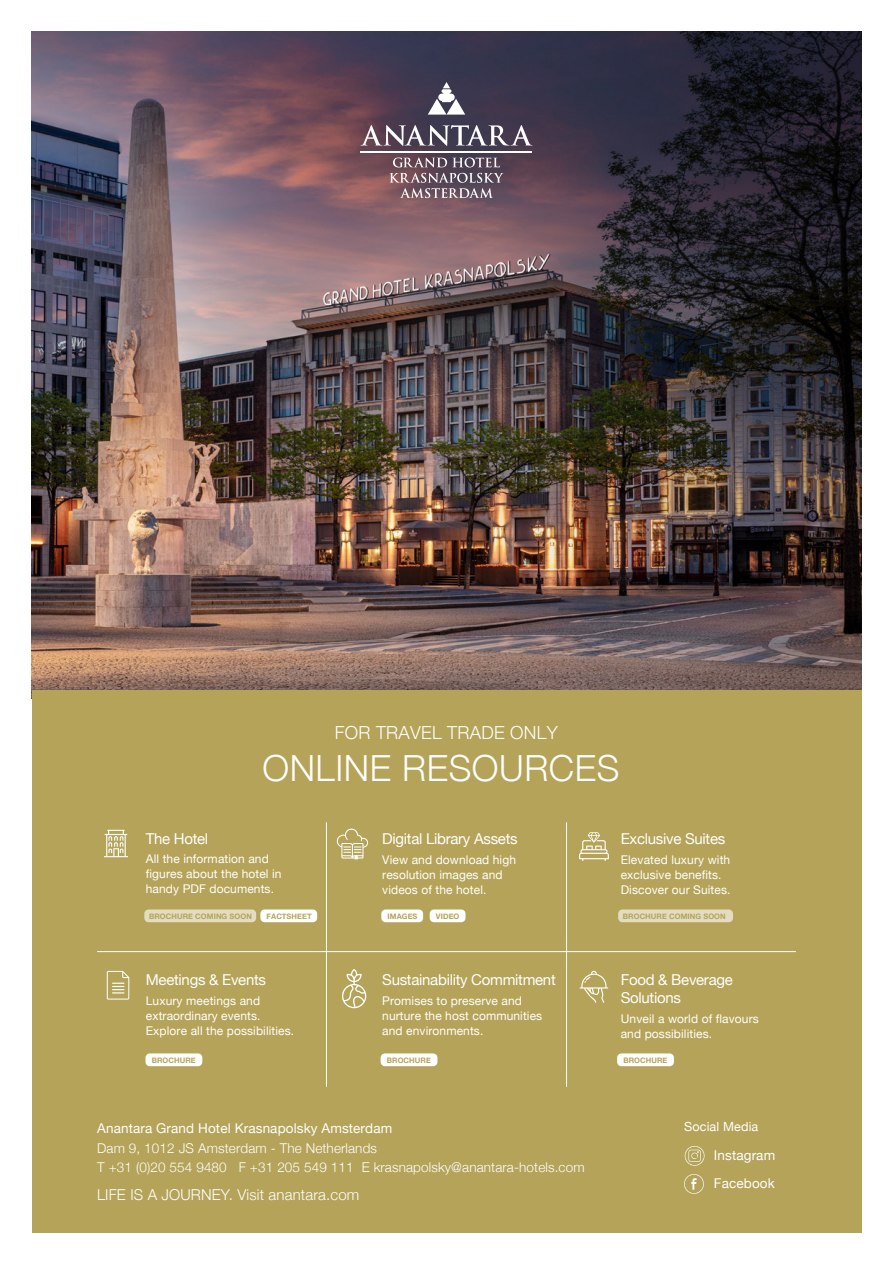
<style>
.page{position:relative;width:893px;height:1263px;background:#fff}
.page>*{position:absolute;margin:0;border:0;box-sizing:border-box;transform-origin:0 0}
.t1{font:300 36px "Helvetica Neue";letter-spacing:.015em;color:#fff}
.t2{font:300 18px "Helvetica Neue";letter-spacing:.015em;color:#fff}
.t3{font:15px/18px "Helvetica Neue";letter-spacing:-.02em;color:#fff}
.t4{font:300 15px "Helvetica Neue";letter-spacing:.01em;color:#fff}
.t5{font:300 13.5px/19.5px "Helvetica Neue";letter-spacing:.01em;color:#fff}
.t6{font:13.5px "Helvetica Neue";letter-spacing:.01em;color:#fff}
.t7{font:12.6px "Helvetica Neue";letter-spacing:.01em;color:#fff}
.t8{font:12px/15px "Helvetica Neue";letter-spacing:.01em;color:#fff}
.t9{font:700 7.5px "Helvetica Neue";letter-spacing:.01em;color:#b4a358}
</style>
<div class="page">
<img style="left:32px;top:32px;width:829px;height:658px">
<div style="left:32px;top:690px;width:829px;height:543px;background:#b4a358"></div>
<div style="left:381px;top:909px;width:42px;height:13px;background:#fff;border-radius:4px"></div>
<div style="left:430px;top:909px;width:35px;height:13px;background:#fff;border-radius:4px"></div>
<div style="left:618px;top:909px;width:115px;height:13px;background:#e3dcc0;border-radius:4px"></div>
<hr style="left:326px;top:822px;width:1px;height:265px;background:#fff">
<hr style="left:566px;top:822px;width:1px;height:265px;background:#fff">
<hr style="left:97px;top:951px;width:699px;height:1px;background:#fff">
<svg style="left:107px;top:971px;width:22px;height:28px"></svg>
<svg style="left:580px;top:971px;width:28px;height:32px"></svg>
<svg style="left:579px;top:832px;width:30px;height:29px"></svg>
<svg style="left:104px;top:830px;width:24px;height:27px"></svg>
<svg style="left:336px;top:828px;width:32px;height:32px"></svg>
<div style="left:381px;top:1053px;width:56px;height:13px;background:#fff;border-radius:4px"></div>
<div style="left:617px;top:1053px;width:57px;height:13px;background:#fff;border-radius:4px"></div>
<div style="left:145px;top:1053px;width:57px;height:13px;background:#fff;border-radius:4px"></div>
<svg style="left:342px;top:969px;width:24px;height:39px"></svg>
<div style="left:260px;top:909px;width:57px;height:13px;background:#fff;border-radius:4px"></div>
<div style="left:144px;top:909px;width:112px;height:13px;background:#e3dcc0;border-radius:4px"></div>
<svg style="left:684px;top:1174px;width:20px;height:20px"></svg>
<svg style="left:685px;top:1146px;width:19px;height:20px"></svg>
<hr style="left:361px;top:151px;width:171px;height:1px;background:#fff">
<svg style="left:393px;top:157px;width:107px;height:10px"></svg>
<svg style="left:390px;top:173px;width:113px;height:25px"></svg>
<svg style="left:428px;top:82px;width:37px;height:33px"></svg>
<svg style="left:361px;top:125px;width:171px;height:21px"></svg>
<h2 class="t2" style="left:335px;top:718px;width:224px">FOR TRAVEL TRADE ONLY</h2>
<h1 class="t1" style="left:262px;top:739px;width:358px">ONLINE RESOURCES</h1>
<p class="t3" style="left:146px;top:830px;width:64px">The Hotel</p>
<p class="t8" style="left:146px;top:852px;width:137px">All the information and figures about the hotel in handy PDF documents.</p>
<p class="t9" style="left:149px;top:910px;width:104px">BROCHURE COMING SOON</p>
<p class="t9" style="left:267px;top:910px;width:47px">FACTSHEET</p>
<p class="t3" style="left:146px;top:972px;width:122px">Meetings &amp; Events</p>
<p class="t8" style="left:146px;top:994px;width:150px">Luxury meetings and extraordinary events.<br>Explore all the possibilities.</p>
<p class="t3" style="left:382px;top:831px;width:137px">Digital Library Assets</p>
<p class="t8" style="left:382px;top:852px;width:135px">View and download high resolution images and videos of the hotel.</p>
<p class="t3" style="left:621px;top:831px;width:106px">Exclusive Suites</p>
<p class="t8" style="left:621px;top:852px;width:111px">Elevated luxury with exclusive benefits.<br>Discover our Suites.</p>
<p class="t9" style="left:388px;top:910px;width:31px">IMAGES</p>
<p class="t9" style="left:436px;top:910px;width:25px">VIDEO</p>
<p class="t9" style="left:623px;top:910px;width:104px">BROCHURE COMING SOON</p>
<p class="t3" style="left:382px;top:972px;width:175px">Sustainability Commitment</p>
<p class="t8" style="left:382px;top:994px;width:161px">Promises to preserve and nurture the host communities and environments.</p>
<p class="t3" style="left:621px;top:972px;width:114px">Food &amp; Beverage<br>Solutions</p>
<p class="t8" style="left:621px;top:1012px;width:140px">Unveil a world of flavours and possibilities.</p>
<p class="t9" style="left:152px;top:1054px;width:46px">BROCHURE</p>
<p class="t9" style="left:387px;top:1054px;width:46px">BROCHURE</p>
<p class="t9" style="left:623px;top:1054px;width:46px">BROCHURE</p>
<p class="t6" style="left:97px;top:1119px;width:297px">Anantara Grand Hotel Krasnapolsky Amsterdam</p>
<p class="t5" style="left:97px;top:1137px;width:489px">Dam 9, 1012 JS Amsterdam - The Netherlands<br>T +31 (0)20 554 9480 F +31 205 549 111 E krasnapolsky@anantara-hotels.com</p>
<p class="t4" style="left:97px;top:1183px;width:264px">LIFE IS A JOURNEY. Visit anantara.com</p>
<p class="t7" style="left:684px;top:1117px;width:76px">Social Media</p>
<p class="t6" style="left:714px;top:1145px;width:63px">Instagram</p>
<p class="t6" style="left:714px;top:1173px;width:62px">Facebook</p>
</div>
